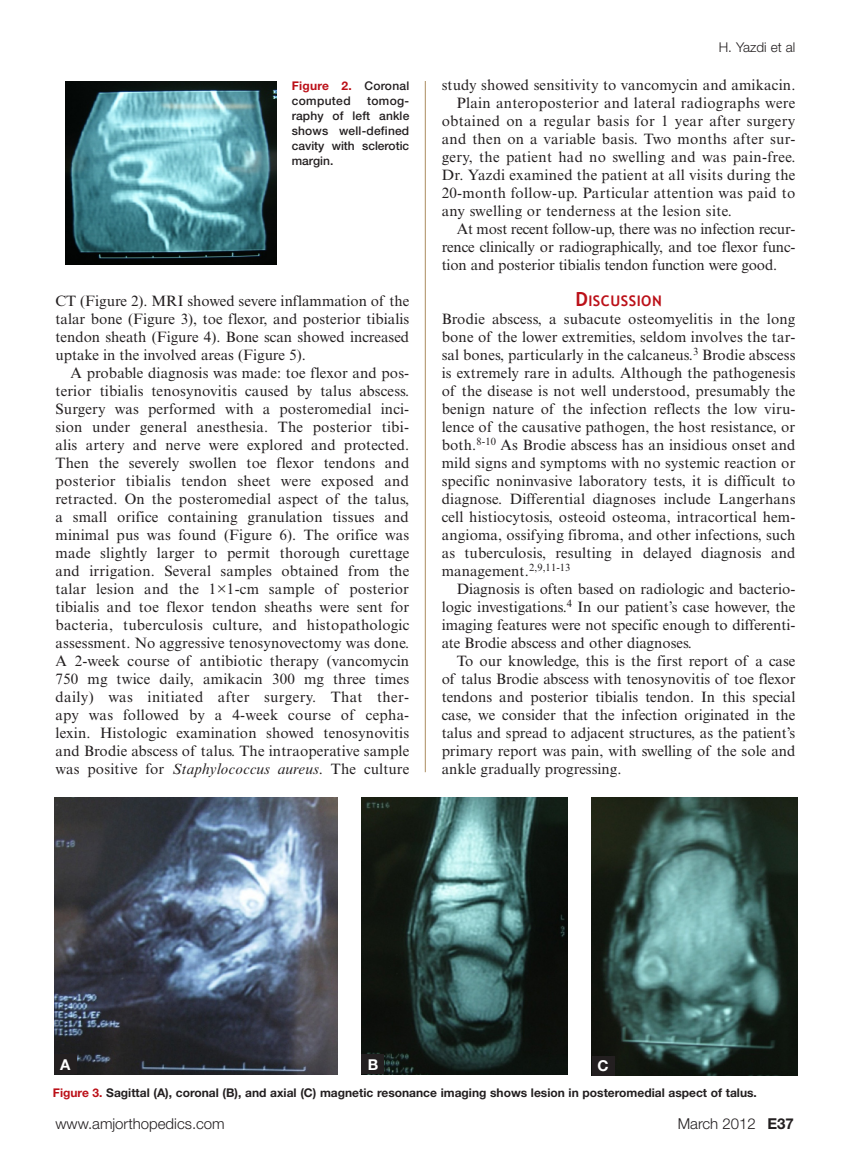
<style>
.page{position:relative;width:851px;height:1161px;background:#fff}
.page>*{position:absolute;margin:0;border:0;box-sizing:border-box;transform-origin:0 0}
.text_2{font:15px/18px "Times New Roman MT Std";color:#231f20;text-align:justify}
.text_1{font:15px/18px "Times New Roman MT Std";letter-spacing:.01em;color:#231f20;text-align:justify}
.t1{font:300 15px "Helvetica Neue LT Std";color:#231f20}
.t2{font:700 15px "Helvetica Neue LT Std";color:#fff}
.hd1{font:700 14.7px "Trebuchet MS";letter-spacing:.035em;color:#bb1018}
.running_hd_left{font:300 13.5px "Helvetica Neue LT Std";color:#231f20}
.t3{font:700 12px "Helvetica Neue LT Std";color:#231f20}
.t4{font:500 12px/15px "Helvetica Neue LT Std";letter-spacing:.01em;color:#231f20;text-align:justify}
.t5{font:500 12px/15px "Helvetica Neue LT Std";letter-spacing:.03em;color:#231f20}
.s1{font-weight:700;color:#bb1018}
.s2{font-style:italic}
.s3{font-size:19.5px}
.s4{color:#bb1018}
.s5{font-weight:700}
</style>
<div class="page">
<hr style="left:425px;top:81px;width:1px;height:691px;background:#ab8d60">
<img style="left:65px;top:81px;width:211px;height:184px">
<img style="left:54px;top:797px;width:283px;height:277px">
<img style="left:361px;top:797px;width:206px;height:277px">
<img style="left:591px;top:797px;width:206px;height:278px">
<div style="left:54px;top:1055px;width:23px;height:19px;background:#231f20"></div>
<div style="left:361px;top:1055px;width:23px;height:19px;background:#231f20"></div>
<div style="left:591px;top:1056px;width:23px;height:19px;background:#231f20"></div>
<p class="t5" style="left:292px;top:78px;width:119px"><span class="s1">Figure 2.</span> Coronal computed</p>
<p class="t4" style="left:292px;top:93px;width:119px;text-indent:75px">tomog&shy;raphy of left ankle shows well-defined cavity with sclerotic margin.</p>
<p class="text_2" style="left:56px;top:292px;width:355px">CT (Figure 2). MRI showed severe inflammation of the talar bone (Figure 3), toe flexor, and posterior tibialis tendon sheath (Figure 4). Bone scan showed increased uptake in the involved areas (Figure 5).</p>
<p class="text_2" style="left:56px;top:364px;width:355px;text-indent:15px">A probable diagnosis was made: toe flexor and pos&shy;terior tibialis tenosynovitis caused by talus abscess.<br>Surgery was performed with a posteromedial inci&shy;sion under general anesthesia. The posterior tibi&shy;alis artery and nerve were explored and protected.<br>Then the severely swollen toe flexor tendons and posterior tibialis tendon sheet were exposed and retracted. On the posteromedial aspect of the talus, a small orifice containing granulation tissues and minimal pus was found (Figure 6). The orifice was made slightly larger to permit thorough curettage and irrigation. Several samples obtained from the talar lesion and the 1×1-cm sample of posterior tibialis and toe flexor tendon sheaths were sent for bacteria, tuberculosis culture, and histopathologic assessment. No aggressive tenosynovectomy was done.<br>A 2-week course of antibiotic therapy (vancomycin 750 mg twice daily, amikacin 300 mg three times daily) was initiated after surgery. That ther&shy;apy was followed by a 4-week course of cepha&shy;lexin. Histologic examination showed tenosynovitis and Brodie abscess of talus. The intraoperative sample was positive for <span class="s2">Staphylococcus aureus</span>. The culture</p>
<p class="running_hd_left" style="left:718px;top:39px;width:78px">H. Yazdi et al</p>
<p class="text_2" style="left:441px;top:76px;width:355px">study showed sensitivity to vancomycin and amikacin.</p>
<p class="text_2" style="left:441px;top:94px;width:355px;text-indent:15px">Plain anteroposterior and lateral radiographs were obtained on a regular basis for 1 year after surgery and then on a variable basis. Two months after sur&shy;gery, the patient had no swelling and was pain-free.<br>Dr. Yazdi examined the patient at all visits during the 20-month follow-up. Particular attention was paid to any swelling or tenderness at the lesion site.</p>
<p class="text_2" style="left:441px;top:220px;width:355px;text-indent:15px">At most recent follow-up, there was no infection recur&shy;rence clinically or radiographically, and toe flexor func&shy;tion and posterior tibialis tendon function were good.</p>
<p class="hd1" style="left:575px;top:292px;width:88px"><span class="s3">D</span>ISCUSSION</p>
<p class="text_1" style="left:441px;top:310px;width:355px">Brodie abscess, a subacute osteomyelitis in the long bone of the lower extremities, seldom involves the tar&shy;sal bones, particularly in the calcaneus.<sup>3</sup> Brodie abscess is extremely rare in adults. Although the pathogenesis of the disease is not well understood, presumably the benign nature of the infection reflects the low viru&shy;lence of the causative pathogen, the host resistance, or both.<sup>8-10</sup> As Brodie abscess has an insidious onset and mild signs and symptoms with no systemic reaction or specific noninvasive laboratory tests, it is difficult to diagnose. Differential diagnoses include Langerhans cell histiocytosis, osteoid osteoma, intracortical hem&shy;angioma, ossifying fibroma, and other infections, such as tuberculosis, resulting in delayed diagnosis and management.<sup>2,9,11-13</sup></p>
<p class="text_2" style="left:441px;top:580px;width:355px;text-indent:15px">Diagnosis is often based on radiologic and bacterio&shy;logic investigations.<sup>4</sup> In our patient’s case however, the imaging features were not specific enough to differenti&shy;ate Brodie abscess and other diagnoses.</p>
<p class="text_2" style="left:441px;top:652px;width:355px;text-indent:15px">To our knowledge, this is the first report of a case of talus Brodie abscess with tenosynovitis of toe flexor tendons and posterior tibialis tendon. In this special case, we consider that the infection originated in the talus and spread to adjacent structures, as the patient’s primary report was pain, with swelling of the sole and ankle gradually progressing.</p>
<p class="t2" style="left:60px;top:1055px;width:12px">A</p>
<p class="t2" style="left:367px;top:1055px;width:12px">B</p>
<p class="t2" style="left:597px;top:1057px;width:13px">C</p>
<p class="t3" style="left:53px;top:1085px;width:705px"><span class="s4">Figure 3.</span> Sagittal (A), coronal (B), and axial (C) magnetic resonance imaging shows lesion in posteromedial aspect of talus.</p>
<p class="t1" style="left:55px;top:1114px;width:171px">www.amjorthopedics.com</p>
<p class="t1" style="left:677px;top:1114px;width:118px">March 2012 <span class="s5">E37</span></p>
</div>
